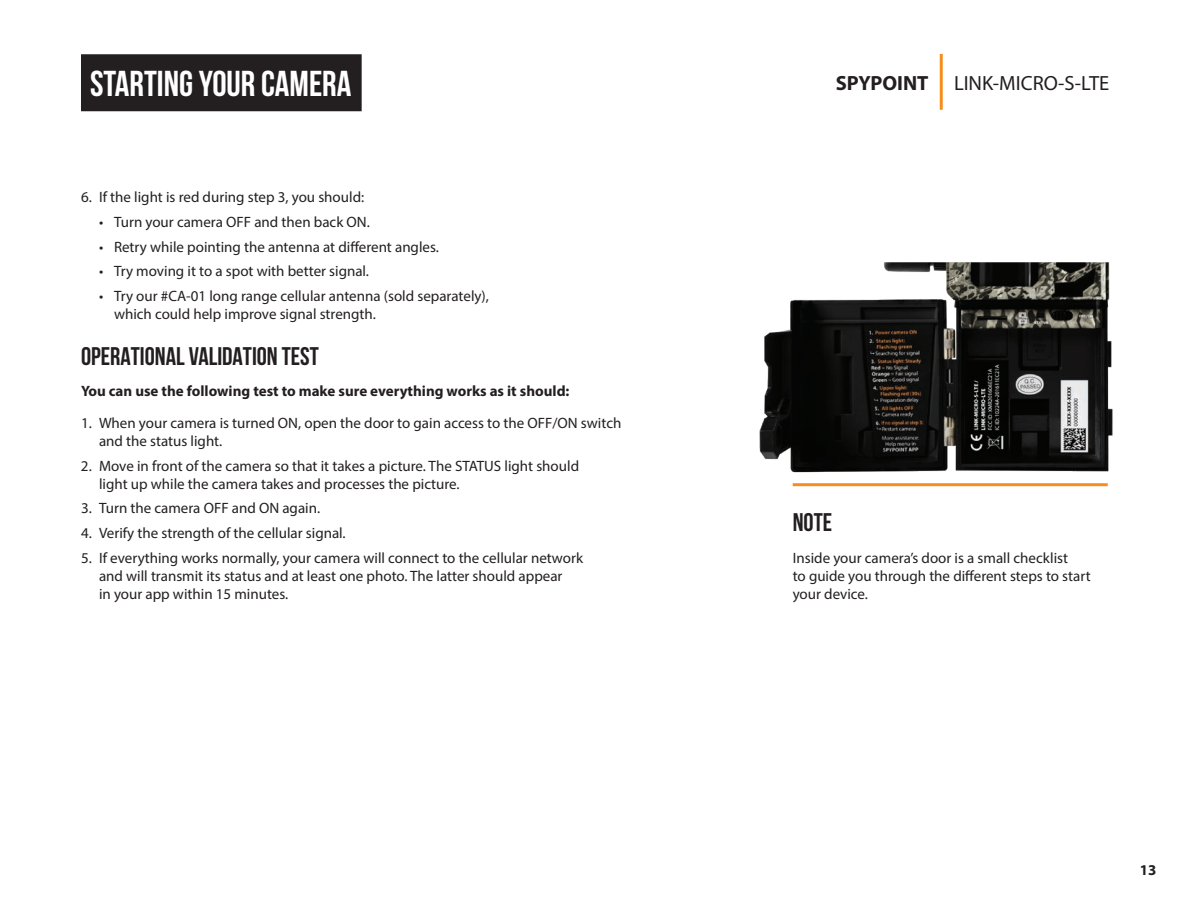
<style>
.page{position:relative;width:1188px;height:918px;background:#fff}
.page>*{position:absolute;margin:0;border:0;box-sizing:border-box;transform-origin:0 0}
.t1{font:700 36px "Bebas Neue";color:#fff}
.t2{font:700 25.5px "Bebas Neue";color:#231f20}
.t3{font:20.55px "Myriad Pro";color:#231f20}
.t4{font:15px/18px "Myriad Pro";color:#231f20}
.t5{font:700 15px "Myriad Pro";color:#231f20}
.s1{font-weight:700}
</style>
<div class="page">
<hr style="left:940px;top:54px;width:3px;height:56px;background:#f68e1e">
<hr style="left:793px;top:483px;width:315px;height:3px;background:#f68e1e">
<img style="left:759px;top:262px;width:354px;height:211px">
<div style="left:81px;top:54px;width:281px;height:57px;background:#231f20"></div>
<h1 class="t1" style="left:90px;top:64px;width:263px">STARTING YOUR CAMERA</h1>
<p class="t4" style="left:81px;top:188px;width:285px">6. If the light is red during step 3, you should:</p>
<p class="t4" style="left:99px;top:213px;width:272px">• Turn your camera OFF and then back ON.</p>
<p class="t4" style="left:99px;top:237px;width:341px">• Retry while pointing the antenna at different angles.</p>
<p class="t4" style="left:99px;top:262px;width:272px">• Try moving it to a spot with better signal.</p>
<p class="t4" style="left:114px;top:287px;width:377px;text-indent:-15px">• Try our #CA-01 long range cellular antenna (sold separately), which could help improve signal strength.</p>
<h2 class="t2" style="left:81px;top:342px;width:239px">OPERATIONAL VALIDATION TEST</h2>
<p class="t5" style="left:81px;top:381px;width:490px">You can use the following test to make sure everything works as it should:</p>
<p class="t4" style="left:99px;top:414px;width:524px;text-indent:-18px">1. When your camera is turned ON, open the door to gain access to the OFF/ON switch and the status light.</p>
<p class="t4" style="left:99px;top:456px;width:482px;text-indent:-18px">2. Move in front of the camera so that it takes a picture. The STATUS light should light up while the camera takes and processes the picture.</p>
<p class="t4" style="left:81px;top:499px;width:241px">3. Turn the camera OFF and ON again.</p>
<p class="t4" style="left:81px;top:524px;width:266px">4. Verify the strength of the cellular signal.</p>
<p class="t4" style="left:99px;top:549px;width:486px;text-indent:-18px">5. If everything works normally, your camera will connect to the cellular network and will transmit its status and at least one photo. The latter should appear<br>in your app within 15 minutes.</p>
<h3 class="t3" style="left:836px;top:70px;width:275px"><span class="s1">SPYPOINT</span> LINK-MICRO-S-LTE</h3>
<h2 class="t2" style="left:793px;top:508px;width:41px">NOTE</h2>
<p class="t4" style="left:793px;top:548px;width:299px">Inside your camera’s door is a small checklist<br>to guide you through the different steps to start your device.</p>
<p class="t5" style="left:1140px;top:860px;width:18px">13</p>
</div>
